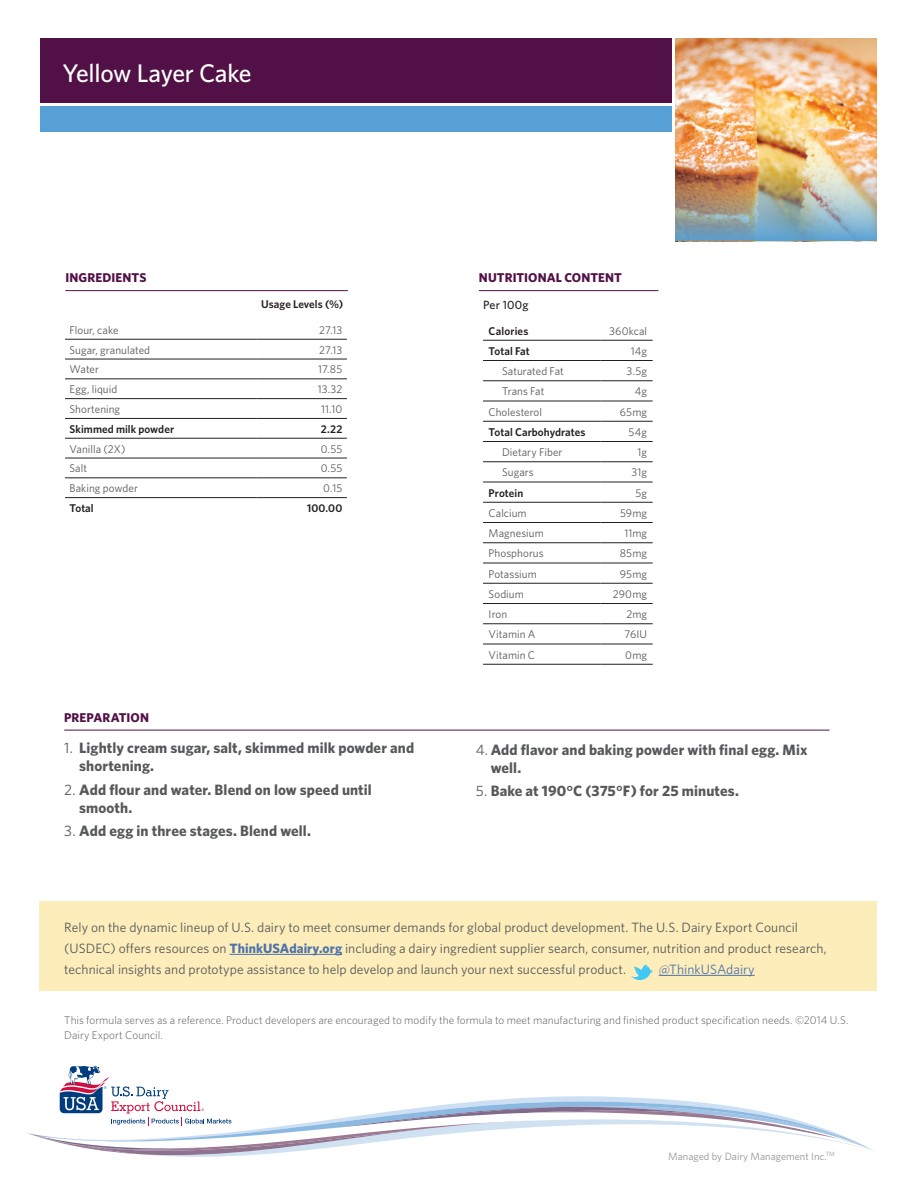
<style>
.page{position:relative;width:918px;height:1188px;background:#fff}
.page>*{position:absolute;margin:0;border:0;box-sizing:border-box;transform-origin:0 0}
.t1{font:500 25.5px "Whitney";letter-spacing:-.01em;color:#fff}
.t2{font:700 15px/18px "Whitney";letter-spacing:.005em;color:#57585a}
.Signoff{font:13.5px/21px "Whitney";letter-spacing:.005em;color:#57585a}
.Signoff-2{font:13.5px "Whitney";color:#4d72ac}
.Subhead{font:700 12.75px "Whitney";letter-spacing:.005em;color:#521146}
.Subhead-2{font:500 12px "Whitney";letter-spacing:.02em;color:#231f20}
.Table_Header{font:11.25px "Whitney";letter-spacing:.005em;color:#57585a}
.Body__L2{font:300 11.25px/15px "Whitney";letter-spacing:.005em;color:#57585a}
.Table_Header-2{font:600 11.25px "Whitney";letter-spacing:.005em;color:#231f20}
.t3{font:10.5px "Whitney";color:#939598}
.s1{font-weight:400}
.s2{font-weight:700;color:#4d72ac}
</style>
<div class="page">
<svg style="left:29px;top:1066px;width:845px;height:91px"></svg>
<div style="left:40px;top:106px;width:631px;height:26px;background:#56a0d5"></div>
<div style="left:40px;top:39px;width:631px;height:64px;background:#521146"></div>
<hr style="left:479px;top:290px;width:179px;height:1px;background:#521146">
<hr style="left:65px;top:339px;width:191px;height:1px;background:#231f20">
<hr style="left:256px;top:339px;width:91px;height:1px;background:#231f20">
<hr style="left:65px;top:359px;width:191px;height:1px;background:#231f20">
<hr style="left:256px;top:359px;width:91px;height:1px;background:#231f20">
<hr style="left:65px;top:378px;width:191px;height:1px;background:#231f20">
<hr style="left:256px;top:378px;width:91px;height:1px;background:#231f20">
<hr style="left:65px;top:398px;width:191px;height:1px;background:#231f20">
<hr style="left:256px;top:398px;width:91px;height:1px;background:#231f20">
<hr style="left:65px;top:418px;width:191px;height:1px;background:#231f20">
<hr style="left:256px;top:418px;width:91px;height:1px;background:#231f20">
<hr style="left:65px;top:438px;width:191px;height:1px;background:#231f20">
<hr style="left:256px;top:438px;width:91px;height:1px;background:#231f20">
<hr style="left:65px;top:458px;width:191px;height:1px;background:#231f20">
<hr style="left:256px;top:458px;width:91px;height:1px;background:#231f20">
<hr style="left:65px;top:477px;width:191px;height:1px;background:#231f20">
<hr style="left:256px;top:477px;width:91px;height:1px;background:#231f20">
<hr style="left:65px;top:497px;width:191px;height:1px;background:#231f20">
<hr style="left:256px;top:497px;width:91px;height:1px;background:#231f20">
<hr style="left:65px;top:290px;width:283px;height:1px;background:#521146">
<svg style="left:483px;top:381px;width:170px;height:283px"></svg>
<hr style="left:483px;top:340px;width:118px;height:1px;background:#231f20">
<hr style="left:601px;top:340px;width:52px;height:1px;background:#231f20">
<hr style="left:483px;top:360px;width:118px;height:1px;background:#231f20">
<hr style="left:601px;top:360px;width:52px;height:1px;background:#231f20">
<hr style="left:483px;top:380px;width:118px;height:1px;background:#231f20">
<hr style="left:601px;top:380px;width:52px;height:1px;background:#231f20">
<hr style="left:483px;top:401px;width:118px;height:1px;background:#231f20">
<hr style="left:601px;top:401px;width:52px;height:1px;background:#231f20">
<hr style="left:483px;top:421px;width:118px;height:1px;background:#231f20">
<hr style="left:601px;top:421px;width:52px;height:1px;background:#231f20">
<hr style="left:483px;top:441px;width:118px;height:1px;background:#231f20">
<hr style="left:601px;top:441px;width:52px;height:1px;background:#231f20">
<hr style="left:483px;top:461px;width:118px;height:1px;background:#231f20">
<hr style="left:601px;top:461px;width:52px;height:1px;background:#231f20">
<hr style="left:483px;top:482px;width:118px;height:1px;background:#231f20">
<hr style="left:601px;top:482px;width:52px;height:1px;background:#231f20">
<hr style="left:483px;top:502px;width:118px;height:1px;background:#231f20">
<hr style="left:601px;top:502px;width:52px;height:1px;background:#231f20">
<hr style="left:483px;top:522px;width:118px;height:1px;background:#231f20">
<hr style="left:601px;top:522px;width:52px;height:1px;background:#231f20">
<hr style="left:483px;top:542px;width:118px;height:1px;background:#231f20">
<hr style="left:601px;top:542px;width:52px;height:1px;background:#231f20">
<hr style="left:483px;top:563px;width:118px;height:1px;background:#231f20">
<hr style="left:601px;top:563px;width:52px;height:1px;background:#231f20">
<hr style="left:483px;top:583px;width:118px;height:1px;background:#231f20">
<hr style="left:601px;top:583px;width:52px;height:1px;background:#231f20">
<hr style="left:483px;top:603px;width:118px;height:1px;background:#231f20">
<hr style="left:601px;top:603px;width:52px;height:1px;background:#231f20">
<hr style="left:483px;top:623px;width:118px;height:1px;background:#231f20">
<hr style="left:601px;top:623px;width:52px;height:1px;background:#231f20">
<hr style="left:483px;top:644px;width:118px;height:1px;background:#231f20">
<hr style="left:601px;top:644px;width:52px;height:1px;background:#231f20">
<hr style="left:483px;top:664px;width:118px;height:1px;background:#231f20">
<hr style="left:601px;top:664px;width:52px;height:1px;background:#231f20">
<hr style="left:64px;top:730px;width:765px;height:1px;background:#521146">
<img style="left:676px;top:39px;width:201px;height:111px">
<img style="left:676px;top:150px;width:201px;height:91px">
<div style="left:40px;top:901px;width:837px;height:90px;background:#fdedba"></div>
<hr style="left:230px;top:954px;width:112px;height:1px;background:#4d72ac">
<hr style="left:659px;top:975px;width:96px;height:1px;background:#4d72ac">
<svg style="left:631px;top:965px;width:22px;height:15px"></svg>
<p class="t1" style="left:63px;top:56px;width:191px">Yellow Layer Cake</p>
<p class="Subhead" style="left:65px;top:269px;width:82px">INGREDIENTS</p>
<p class="Subhead" style="left:479px;top:269px;width:145px">NUTRITIONAL CONTENT</p>
<p class="Table_Header-2" style="left:261px;top:297px;width:84px">Usage Levels (%)</p>
<p class="Subhead-2" style="left:483px;top:297px;width:47px">Per 100g</p>
<p class="Table_Header-2" style="left:489px;top:323px;width:41px">Calories</p>
<p class="Table_Header" style="left:609px;top:323px;width:39px">360kcal</p>
<p class="Table_Header-2" style="left:489px;top:343px;width:43px">Total Fat</p>
<p class="Table_Header" style="left:631px;top:343px;width:18px">14g</p>
<p class="Table_Header" style="left:502px;top:364px;width:63px">Saturated Fat</p>
<p class="Table_Header" style="left:627px;top:364px;width:22px">3.5g</p>
<p class="Table_Header" style="left:502px;top:384px;width:44px">Trans Fat</p>
<p class="Table_Header" style="left:635px;top:384px;width:14px">4g</p>
<p class="Table_Header" style="left:489px;top:404px;width:55px">Cholesterol</p>
<p class="Table_Header" style="left:620px;top:404px;width:29px">65mg</p>
<p class="Table_Header-2" style="left:489px;top:424px;width:98px">Total Carbohydrates</p>
<p class="Table_Header" style="left:629px;top:424px;width:20px">54g</p>
<p class="Table_Header" style="left:502px;top:445px;width:62px">Dietary Fiber</p>
<p class="Table_Header" style="left:638px;top:445px;width:11px">1g</p>
<p class="Table_Header" style="left:502px;top:465px;width:33px">Sugars</p>
<p class="Table_Header" style="left:632px;top:465px;width:17px">31g</p>
<p class="Table_Header-2" style="left:489px;top:485px;width:36px">Protein</p>
<p class="Table_Header" style="left:636px;top:485px;width:13px">5g</p>
<p class="Table_Header" style="left:489px;top:505px;width:40px">Calcium</p>
<p class="Table_Header" style="left:620px;top:505px;width:28px">59mg</p>
<p class="Table_Header" style="left:489px;top:526px;width:57px">Magnesium</p>
<p class="Table_Header" style="left:624px;top:526px;width:24px">11mg</p>
<p class="Table_Header" style="left:489px;top:546px;width:57px">Phosphorus</p>
<p class="Table_Header" style="left:620px;top:546px;width:29px">85mg</p>
<p class="Table_Header" style="left:489px;top:566px;width:50px">Potassium</p>
<p class="Table_Header" style="left:620px;top:566px;width:29px">95mg</p>
<p class="Table_Header" style="left:489px;top:586px;width:37px">Sodium</p>
<p class="Table_Header" style="left:613px;top:586px;width:36px">290mg</p>
<p class="Table_Header" style="left:489px;top:607px;width:20px">Iron</p>
<p class="Table_Header" style="left:626px;top:607px;width:22px">2mg</p>
<p class="Table_Header" style="left:489px;top:627px;width:48px">Vitamin A</p>
<p class="Table_Header" style="left:624px;top:627px;width:24px">76IU</p>
<p class="Table_Header" style="left:489px;top:647px;width:48px">Vitamin C</p>
<p class="Table_Header" style="left:625px;top:647px;width:23px">0mg</p>
<p class="Table_Header" style="left:69px;top:322px;width:51px">Flour, cake</p>
<p class="Table_Header" style="left:319px;top:322px;width:25px">27.13</p>
<p class="Table_Header" style="left:69px;top:342px;width:82px">Sugar, granulated</p>
<p class="Table_Header" style="left:319px;top:342px;width:25px">27.13</p>
<p class="Table_Header" style="left:69px;top:362px;width:31px">Water</p>
<p class="Table_Header" style="left:318px;top:362px;width:26px">17.85</p>
<p class="Table_Header" style="left:69px;top:382px;width:49px">Egg, liquid</p>
<p class="Table_Header" style="left:318px;top:382px;width:26px">13.32</p>
<p class="Table_Header" style="left:69px;top:402px;width:52px">Shortening</p>
<p class="Table_Header" style="left:321px;top:402px;width:23px">11.10</p>
<p class="Table_Header-2" style="left:69px;top:421px;width:106px">Skimmed milk powder</p>
<p class="Table_Header-2" style="left:321px;top:421px;width:23px">2.22</p>
<p class="Table_Header" style="left:69px;top:441px;width:58px">Vanilla (2X)</p>
<p class="Table_Header" style="left:321px;top:441px;width:23px">0.55</p>
<p class="Table_Header" style="left:69px;top:461px;width:19px">Salt</p>
<p class="Table_Header" style="left:321px;top:461px;width:23px">0.55</p>
<p class="Table_Header" style="left:69px;top:481px;width:70px">Baking powder</p>
<p class="Table_Header" style="left:323px;top:481px;width:21px">0.15</p>
<p class="Table_Header-2" style="left:69px;top:501px;width:26px">Total</p>
<p class="Table_Header-2" style="left:307px;top:501px;width:37px">100.00</p>
<p class="Subhead" style="left:64px;top:709px;width:86px">PREPARATION</p>
<p class="t2" style="left:79px;top:739px;width:337px;text-indent:-15px"><span class="s1">1.</span> Lightly cream sugar, salt, skimmed milk powder and shortening.</p>
<p class="t2" style="left:79px;top:780px;width:294px;text-indent:-15px"><span class="s1">2.</span> Add flour and water. Blend on low speed until smooth.</p>
<p class="t2" style="left:64px;top:822px;width:248px"><span class="s1">3.</span> Add egg in three stages. Blend well.</p>
<p class="t2" style="left:491px;top:740px;width:318px;text-indent:-15px"><span class="s1">4.</span> Add flavor and baking powder with final egg. Mix well.</p>
<p class="t2" style="left:476px;top:782px;width:265px"><span class="s1">5.</span> Bake at 190°C (375°F) for 25 minutes.</p>
<p class="Signoff" style="left:64px;top:916px;width:764px">Rely on the dynamic lineup of U.S. dairy to meet consumer demands for global product development. The U.S. Dairy Export Council (USDEC) offers resources on <span class="s2">ThinkUSAdairy.org</span> including a dairy ingredient supplier search, consumer, nutrition and product research, technical insights and prototype assistance to help develop and launch your next successful product.</p>
<p class="Signoff-2" style="left:659px;top:960px;width:97px">@ThinkUSAdairy</p>
<p class="Body__L2" style="left:64px;top:1012px;width:786px">This formula serves as a reference. Product developers are encouraged to modify the formula to meet manufacturing and finished product specification needs. ©2014 U.S.<br>Dairy Export Council.</p>
<p class="t3" style="left:668px;top:1149px;width:168px">Managed by Dairy Management Inc.<sup>TM</sup></p>
</div>
